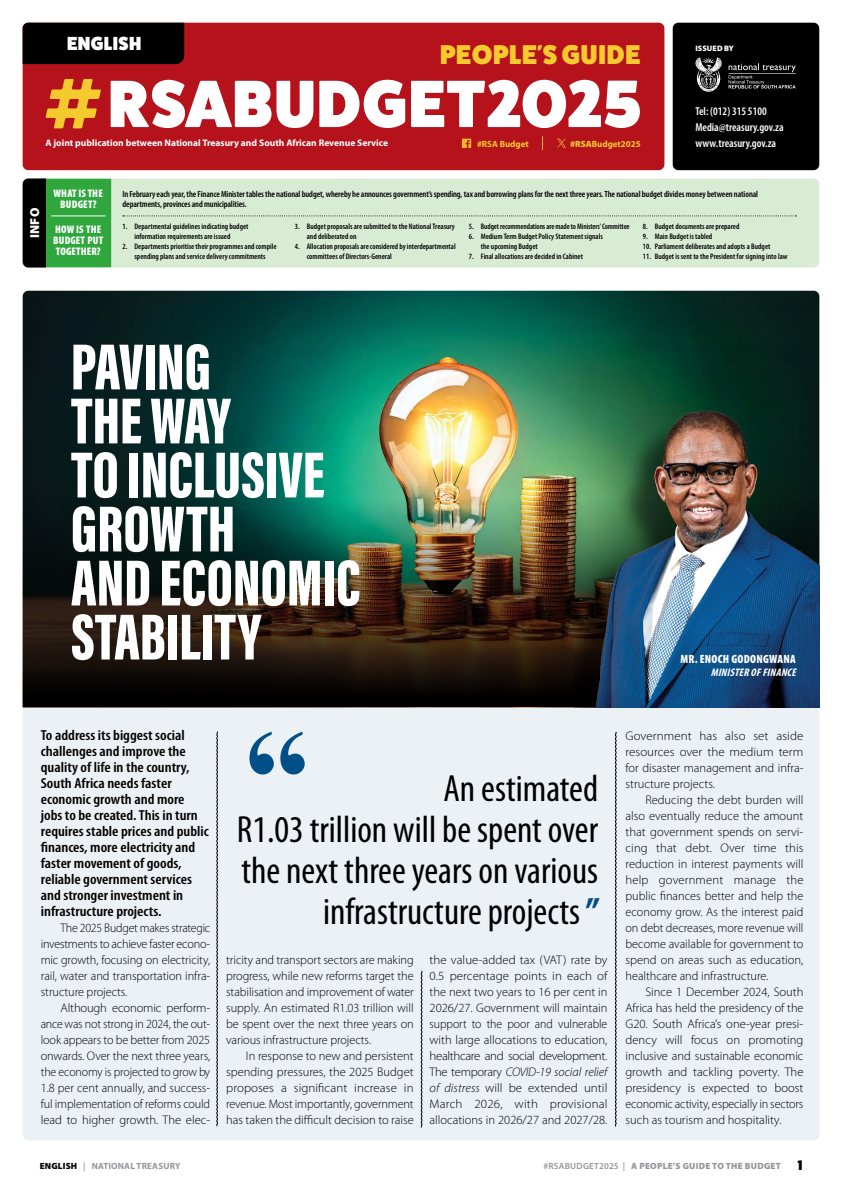
<style>
.page{position:relative;width:842px;height:1191px;background:#fff}
.page>*{position:absolute;margin:0;border:0;box-sizing:border-box;transform-origin:0 0}
.t1{font:800 67.1px "Fat Frank";letter-spacing:.025em;color:#fff}
.t2{font:67px/54px "Acumin Variable Concept";color:#fff}
.t3{font:condensed 38px/41px "Myriad Pro";color:#000;text-align:right}
.t4{font:800 27.2px "Fat Frank";letter-spacing:.02em;color:#f4ca2f}
.t5{font:800 19px "Fat Frank";letter-spacing:.02em;color:#fff}
.t6{font:600 condensed 14.6px/16px "Myriad Pro";color:#000;scale:1.1 1}
.t7{font:900 13px "Myriad Pro";color:#fff}
.t8{font:300 12.5px/16px "Myriad Pro";color:#000;text-align:justify}
.t9{font:300 12.5px/16px "Myriad Pro";color:#000;text-align:justify;scale:.95 1}
.t10{font:900 condensed 12px "Myriad Pro";letter-spacing:.02em;color:#fff}
.t11{font:600 condensed 11.5px/16px "Myriad Pro";color:#fff}
.t12{font:900 condensed 11px/11px "Myriad Pro";letter-spacing:.01em;color:#fff;text-align:center}
.t13{font:italic 700 condensed 11px "Myriad Pro";color:#fff}
.t14{font:700 9.5px "Myriad Pro";color:#fff}
.t15{font:600 condensed 9px/10px "Myriad Pro";letter-spacing:-.01em;color:#000}
.t16{font:900 9px "Myriad Pro";letter-spacing:.03em;color:#939598}
.t17{font:700 9px "Myriad Pro";letter-spacing:.02em;color:#939598}
.t18{font:700 9px "Myriad Pro";color:#f4ca2f}
.t19{font:600 condensed 8px/10px "Myriad Pro";color:#000}
.t20{font:900 7.9px "Myriad Pro";letter-spacing:.01em;color:#fff}
.s1{font-weight:900}
.s2{font-weight:900;color:#005087}
.s3{font-style:italic}
.s4{font-weight:900;color:#000}
.s5{font-weight:600}
.s6{font-family:"Fat Frank";font-weight:800;font-size:14px;color:#000}
</style>
<div class="page">
<div style="left:23px;top:178px;width:796px;height:89px;background:#d8ecd4;border-radius:6px"></div>
<div style="left:46px;top:178px;width:65px;height:89px;background:#30a73d"></div>
<div style="left:23px;top:178px;width:23px;height:89px;background:#000"></div>
<hr style="left:51px;top:216px;width:54px;height:1px;background:#fff">
<svg style="left:123px;top:215px;width:673px;height:1px"></svg>
<div style="left:673px;top:23px;width:146px;height:147px;background:#000;border-radius:6px"></div>
<div style="left:23px;top:23px;width:641px;height:147px;background:#b5121b;border-radius:6px"></div>
<div style="left:23px;top:23px;width:161px;height:41px;background:#000"></div>
<svg style="left:729px;top:63px;width:67px;height:26px"></svg>
<svg style="left:695px;top:57px;width:27px;height:35px"></svg>
<svg style="left:45px;top:79px;width:56px;height:49px"></svg>
<svg style="left:462px;top:138px;width:9px;height:10px"></svg>
<svg style="left:542px;top:136px;width:1px;height:14px"></svg>
<svg style="left:557px;top:139px;width:9px;height:9px"></svg>
<img style="left:23px;top:291px;width:796px;height:208px">
<img style="left:23px;top:499px;width:551px;height:208px">
<img style="left:574px;top:345px;width:245px;height:362px">
<div style="left:23px;top:707px;width:796px;height:433px;background:#ebf1f5"></div>
<svg style="left:615px;top:731px;width:2px;height:395px"></svg>
<svg style="left:216px;top:731px;width:2px;height:395px"></svg>
<svg style="left:421px;top:970px;width:1px;height:157px"></svg>
<svg style="left:249px;top:731px;width:56px;height:43px;background:#80a8c3"></svg>
<h3 class="t5" style="left:67px;top:33px;width:76px">ENGLISH</h3>
<h3 class="t4" style="left:440px;top:39px;width:202px">PEOPLE'S GUIDE</h3>
<h1 class="t1" style="left:108px;top:66px;width:534px">RSABUDGET2025</h1>
<p class="t18" style="left:477px;top:138px;width:53px">#RSA Budget</p>
<p class="t18" style="left:570px;top:138px;width:72px"><span class="s1">#RSA</span>Budget2025</p>
<p class="t14" style="left:45px;top:137px;width:344px">A joint publication between National Treasury and South African Revenue Service</p>
<p class="t20" style="left:695px;top:43px;width:40px">ISSUED BY</p>
<p class="t11" style="left:695px;top:103px;width:90px">Tel: (012) 315 5100<br>Media@treasury.gov.za www.treasury.gov.za</p>
<p class="t7" style="left:26px;top:238px;width:32px;rotate:-90deg">INFO</p>
<p class="t12" style="left:54px;top:188px;width:51px">WHAT IS THE<br>BUDGET?</p>
<p class="t12" style="left:53px;top:224px;width:52px;text-align:left">HOW IS THE<br>BUDGET PUT<br>TOGETHER?</p>
<p class="t15" style="left:123px;top:189px;width:637px">In February each year, the Finance Minister tables the national budget, whereby he announces government’s spending, tax and borrowing plans for the next three years. The national budget divides money between national departments, provinces and municipalities.</p>
<p class="t19" style="left:135px;top:222px;width:116px;text-indent:-12px">1. Departmental guidelines indicating budget information requirements are issued</p>
<p class="t19" style="left:123px;top:242px;width:156px;text-align:center">2. Departments prioritise their programmes and compile spending plans and service delivery commitments</p>
<p class="t19" style="left:643px;top:222px;width:98px">8. Budget documents are prepared</p>
<p class="t19" style="left:643px;top:232px;width:71px">9. Main Budget is tabled</p>
<p class="t19" style="left:643px;top:242px;width:129px">10. Parliament deliberates and adopts a Budget</p>
<p class="t19" style="left:643px;top:252px;width:146px">11. Budget is sent to the President for signing into law</p>
<p class="t19" style="left:307px;top:222px;width:150px;text-indent:-12px">3. Budget proposals are submitted to the National Treasury and deliberated on</p>
<p class="t19" style="left:307px;top:242px;width:150px;text-indent:-12px">4. Allocation proposals are considered by interdepartmental committees of Directors-General</p>
<p class="t19" style="left:469px;top:222px;width:162px">5. Budget recommendations are made to Ministers’ Committee</p>
<p class="t19" style="left:481px;top:232px;width:124px;text-indent:-12px">6. Medium Term Budget Policy Statement signals the upcoming Budget</p>
<p class="t19" style="left:469px;top:252px;width:116px">7. Final allocations are decided in Cabinet</p>
<h2 class="t2" style="left:71px;top:336px;width:291px">PAVING<br>THE WAY<br>TO INCLUSIVE<br>GROWTH<br>AND ECONOMIC<br>STABILITY</h2>
<p class="t10" style="left:680px;top:652px;width:117px">MR. ENOCH GODONGWANA</p>
<p class="t13" style="left:711px;top:665px;width:90px">MINISTEROFFINANCE</p>
<p class="t6" style="left:41px;top:727px;width:154px">To address its biggest social challenges and improve the quality of life in the country,<br>South Africa needs faster economic growth and more jobs to be created. This in turn requires stable prices and public finances, more electricity and faster movement of goods, reliable government services and stronger investment in infrastructure projects.</p>
<p class="t9" style="left:41px;top:920px;width:180px;text-indent:20px">The 2025 Budget makes strategic investments to achieve faster econo&shy;mic growth, focusing on electricity, rail, water and transportation infra&shy;structure projects.</p>
<p class="t8" style="left:41px;top:1000px;width:171px;text-indent:20px">Although economic perform&shy;ance was not strong in 2024, the out&shy;look appears to be better from 2025 onwards. Over the next three years, the economy is projected to grow by 1.8 per cent annually, and success&shy;ful implementation of reforms could lead to higher growth. The elec-</p>
<h3 class="t3" style="left:237px;top:767px;width:364px">An estimated<br>R1.03 trillion will be spent over the next three years on various infrastructure projects <span class="s2">”</span></h3>
<p class="t8" style="left:226px;top:952px;width:189px">tricity and transport sectors are making progress, while new reforms target the stabilisation and improvement of water supply. An estimated R1.03 trillion will be spent over the next three years on various infrastructure projects.</p>
<p class="t8" style="left:226px;top:1048px;width:189px;text-indent:20px">In response to new and persistent spending pressures, the 2025 Budget proposes a significant increase in revenue. Most importantly, government has taken the difficult decision to raise</p>
<p class="t8" style="left:430px;top:952px;width:179px">the value-added tax (VAT) rate by 0.5 percentage points in each of the next two years to 16 per cent in 2026/27. Government will maintain support to the poor and vulnerable with large allocations to education, healthcare and social development.<br>The temporary <span class="s3">COVID-19 social relief of distress</span> will be extended until March 2026, with provisional allocations in 2026/27 and 2027/28.</p>
<p class="t8" style="left:625px;top:728px;width:179px">Government has also set aside resources over the medium term for disaster management and infra&shy;structure projects.</p>
<p class="t8" style="left:625px;top:792px;width:179px;text-indent:20px">Reducing the debt burden will also eventually reduce the amount that government spends on servi&shy;cing that debt. Over time this reduction in interest payments will help government manage the public finances better and help the economy grow. As the interest paid on debt decreases, more revenue will become available for government to spend on areas such as education, healthcare and infrastructure.</p>
<p class="t8" style="left:625px;top:984px;width:179px;text-indent:20px">Since 1 December 2024, South Africa has held the presidency of the G20. South Africa’s one-year presi&shy;dency will focus on promoting inclusive and sustainable economic growth and tackling poverty. The presidency is expected to boost economic activity, especially in sectors such as tourism and hospitality.</p>
<p class="t17" style="left:40px;top:1160px;width:142px"><span class="s4">ENGLISH</span> <span class="s5">|</span> NATIONAL TREASURY</p>
<p class="t16" style="left:544px;top:1160px;width:260px"><span class="s5">#RSABUDGET2025 |</span> A PEOPLE’S GUIDE TO THE BUDGET <span class="s6">1</span></p>
</div>
